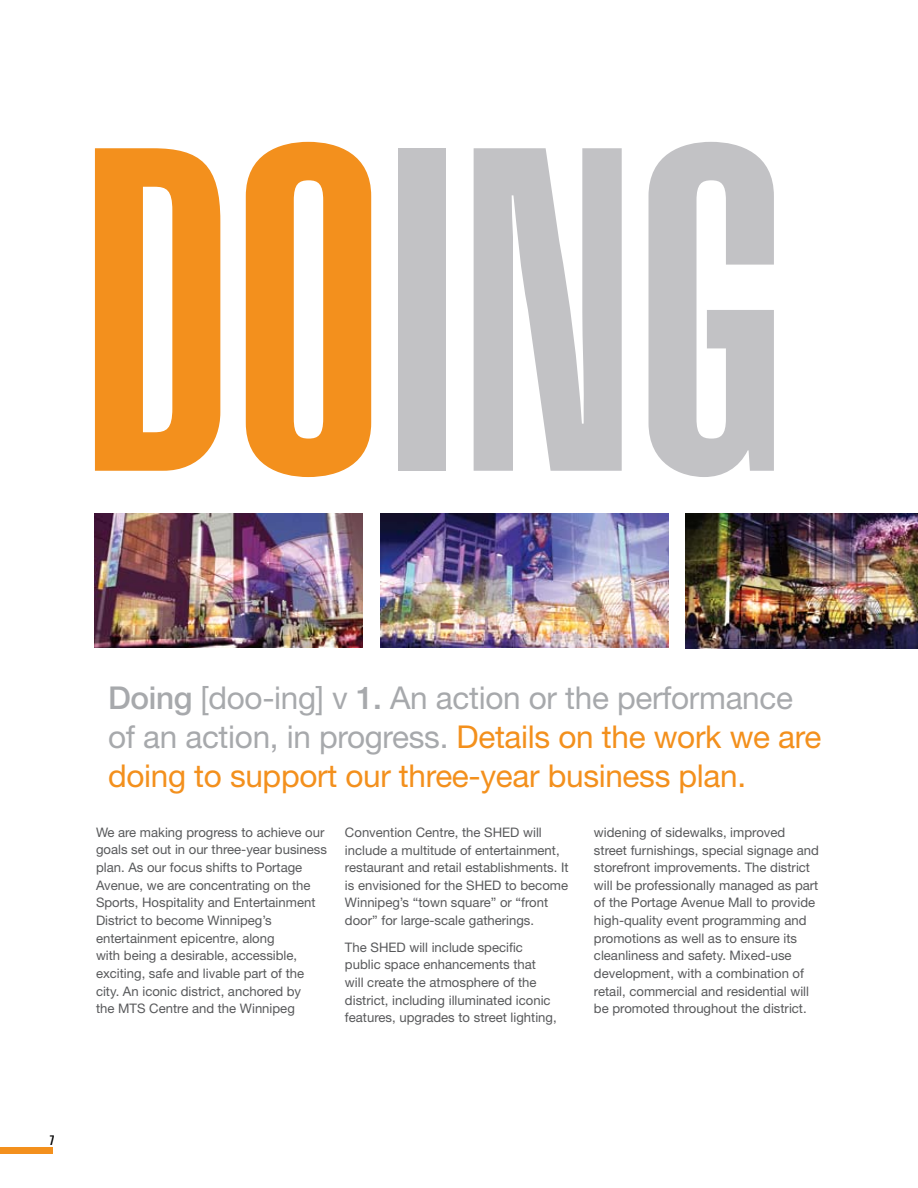
<style>
.page{position:relative;width:918px;height:1188px;background:#fff}
.page>*{position:absolute;margin:0;border:0;box-sizing:border-box;transform-origin:0 0}
.t1{font:900 extra-condensed 453px "Helvetica";color:#c2c2c5}
.t2{font:31.5px/39px "Helvetica Neue";letter-spacing:-.01em;color:#f3901d}
.t3{font:900 extra-condensed 13.5px "Helvetica";color:#000}
.t4{font:13.2px/17.7px "Helvetica Neue";color:#58595b}
.s1{color:#f3901d}
.s2{font-weight:500;color:#a7a9ac}
.s3{color:#a7a9ac}
</style>
<div class="page">
<div style="left:0;top:1147px;width:53px;height:6px;background:#f3901d"></div>
<img style="left:95px;top:514px;width:268px;height:134px">
<img style="left:381px;top:513px;width:287px;height:135px">
<img style="left:686px;top:513px;width:232px;height:135px">
<h1 class="t1" style="left:82px;top:52px;width:429px"><span class="s1">DO</span>ing</h1>
<h2 class="t2" style="left:108px;top:678px;width:715px"><span class="s2">Doing</span> <span class="s3">[doo-ing] v</span> <span class="s2">1.</span> <span class="s3">An action or the performance of an action, in progress.</span> Details on the work we are doing to support our three-year business plan.</h2>
<p class="t4" style="left:96px;top:823px;width:232px">We are making progress to achieve our goals set out in our three-year business plan. As our focus shifts to Portage Avenue, we are concentrating on the Sports, Hospitality and Entertainment District to become Winnipeg’s entertainment epicentre, along<br>with being a desirable, accessible, exciting, safe and livable part of the city. An iconic district, anchored by<br>the MTS Centre and the Winnipeg</p>
<p class="t4" style="left:345px;top:823px;width:225px">Convention Centre, the SHED will include a multitude of entertainment, restaurant and retail establishments. It is envisioned for the SHED to become Winnipeg’s “town square” or “front door” for large-scale gatherings.</p>
<p class="t4" style="left:345px;top:938px;width:213px">The SHED will include specific public space enhancements that will create the atmosphere of the district, including illuminated iconic features, upgrades to street lighting,</p>
<p class="t4" style="left:594px;top:823px;width:226px">widening of sidewalks, improved street furnishings, special signage and storefront improvements. The district will be professionally managed as part of the Portage Avenue Mall to provide high-quality event programming and promotions as well as to ensure its cleanliness and safety. Mixed-use development, with a combination of retail, commercial and residential will be promoted throughout the district.</p>
<p class="t3" style="left:50px;top:1133px;width:6px">7</p>
</div>
